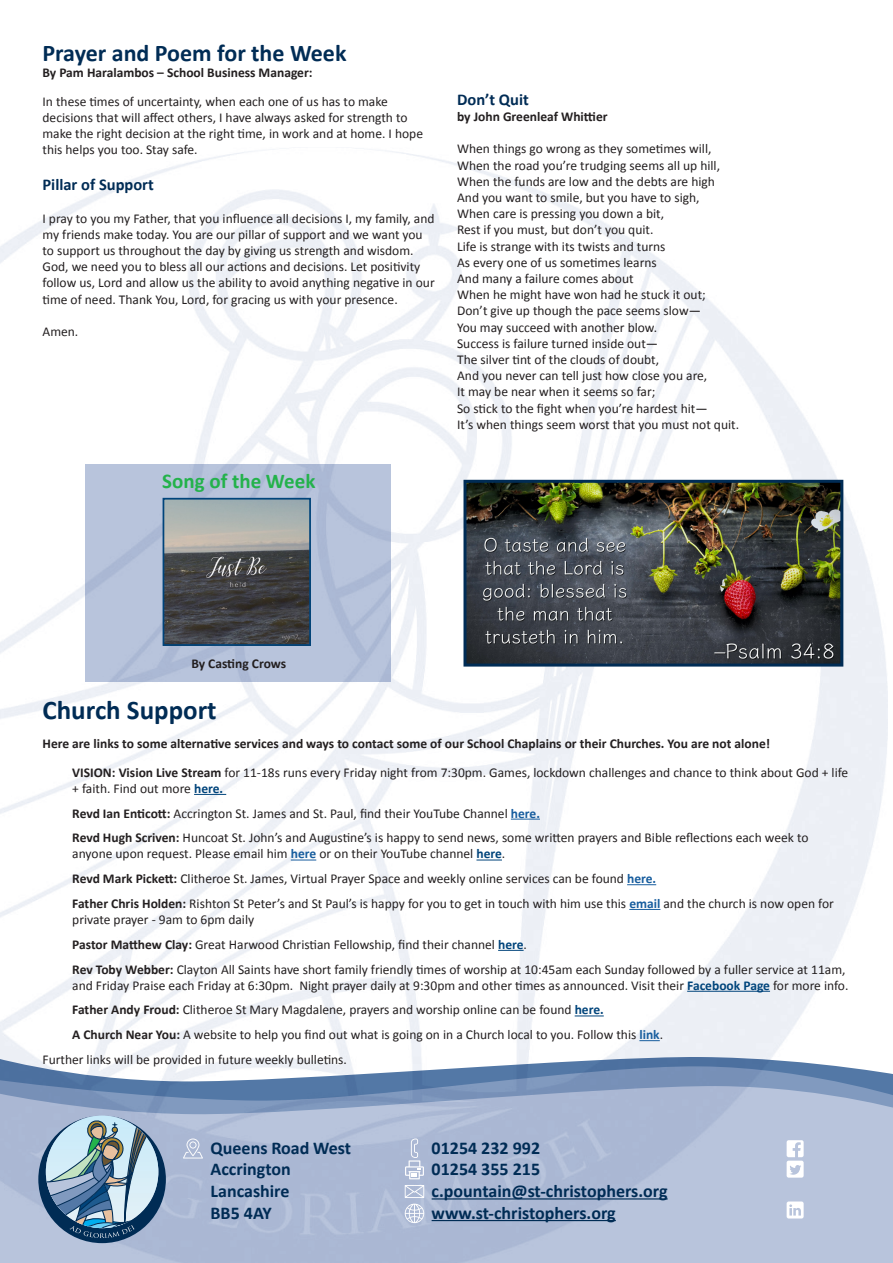
<style>
.page{position:relative;width:893px;height:1263px;background:#fff}
.page>*{position:absolute;margin:0;border:0;box-sizing:border-box;transform-origin:0 0}
.t1{font:700 27px "Calibri";color:#002c55}
.t2{font:700 24px "Calibri";color:#002c55}
.t3{font:700 21px "Calibri";color:#23b24b}
.t4{font:700 18px "Calibri";color:#002c55}
.t5{font:700 16.5px "Calibri";color:#002c55}
.t6{font:13.5px/16.2px "Calibri";color:#231f20}
.t7{font:700 13.5px "Calibri";color:#231f20}
.s1{font-weight:700}
.s2{font-weight:700;color:#00447b}
.s3{font-weight:700;color:#175d9e}
</style>
<div class="page">
<img style="left:0;top:149px;width:888px;height:1114px">
<hr style="left:194px;top:794px;width:32px;height:1px;background:#00447b">
<svg style="left:511px;top:819px;width:29px;height:1px"></svg>
<svg style="left:291px;top:859px;width:25px;height:1px"></svg>
<svg style="left:476px;top:859px;width:26px;height:1px"></svg>
<svg style="left:627px;top:884px;width:29px;height:1px"></svg>
<hr style="left:629px;top:909px;width:31px;height:1px;background:#175d9e">
<svg style="left:498px;top:950px;width:26px;height:1px"></svg>
<hr style="left:687px;top:991px;width:83px;height:1px;background:#00447b">
<svg style="left:575px;top:1015px;width:29px;height:1px"></svg>
<svg style="left:639px;top:1040px;width:21px;height:1px"></svg>
<svg style="left:38px;top:1115px;width:128px;height:128px;background:#849fb4"></svg>
<hr style="left:432px;top:1198px;width:236px;height:1px;background:#002c55">
<hr style="left:432px;top:1220px;width:184px;height:1px;background:#002c55">
<svg style="left:405px;top:1185px;width:19px;height:38px"></svg>
<svg style="left:405px;top:1138px;width:19px;height:41px"></svg>
<svg style="left:183px;top:1138px;width:20px;height:20px"></svg>
<svg style="left:787px;top:1140px;width:17px;height:38px"></svg>
<svg style="left:787px;top:1201px;width:17px;height:17px"></svg>
<img style="left:166px;top:501px;width:142px;height:142px">
<div style="left:163px;top:498px;width:148px;height:148px;border:2px solid #00447b"></div>
<img style="left:467px;top:484px;width:372px;height:178px">
<div style="left:463px;top:480px;width:380px;height:186px;border:3px solid #002c55"></div>
<p class="t2" style="left:43px;top:36px;width:306px">Prayer and Poem for the Week</p>
<p class="t7" style="left:43px;top:63px;width:271px">By Pam Haralambos – School Business Manager:</p>
<p class="t6" style="left:43px;top:93px;width:382px">In these times of uncertainty, when each one of us has to make decisions that will affect others, I have always asked for strength to make the right decision at the right time, in work and at home. I hope this helps you too. Stay safe.</p>
<p class="t5" style="left:43px;top:173px;width:113px">Pillar of Support</p>
<p class="t6" style="left:43px;top:210px;width:394px">I pray to you my Father, that you influence all decisions I, my family, and my friends make today. You are our pillar of support and we want you to support us throughout the day by giving us strength and wisdom.<br>God, we need you to bless all our actions and decisions. Let positivity follow us, Lord and allow us the ability to avoid anything negative in our time of need. Thank You, Lord, for gracing us with your presence.</p>
<p class="t6" style="left:43px;top:323px;width:37px">Amen.</p>
<p class="t3" style="left:162px;top:466px;width:155px">Song of the Week</p>
<p class="t5" style="left:457px;top:88px;width:73px">Don’t Quit</p>
<p class="t7" style="left:457px;top:107px;width:152px">by John Greenleaf Whittier</p>
<p class="t6" style="left:457px;top:140px;width:256px">When things go wrong as they sometimes will,</p>
<p class="t6" style="left:457px;top:157px;width:264px">When the road you’re trudging seems all up hill,</p>
<p class="t6" style="left:457px;top:173px;width:259px">When the funds are low and the debts are high</p>
<p class="t6" style="left:457px;top:189px;width:244px">And you want to smile, but you have to sigh,</p>
<p class="t6" style="left:457px;top:205px;width:209px">When care is pressing you down a bit,</p>
<p class="t6" style="left:457px;top:221px;width:198px">Rest if you must, but don’t you quit.</p>
<p class="t6" style="left:457px;top:238px;width:210px">Life is strange with its twists and turns</p>
<p class="t6" style="left:457px;top:254px;width:201px">As every one of us sometimes learns</p>
<p class="t6" style="left:457px;top:270px;width:178px">And many a failure comes about</p>
<p class="t6" style="left:457px;top:286px;width:250px">When he might have won had he stuck it out;</p>
<p class="t6" style="left:457px;top:302px;width:245px">Don’t give up though the pace seems slow—</p>
<p class="t6" style="left:457px;top:319px;width:201px">You may succeed with another blow.</p>
<p class="t6" style="left:457px;top:335px;width:203px">Success is failure turned inside out—</p>
<p class="t6" style="left:457px;top:351px;width:204px">The silver tint of the clouds of doubt,</p>
<p class="t6" style="left:457px;top:367px;width:252px">And you never can tell just how close you are,</p>
<p class="t6" style="left:457px;top:383px;width:200px">It may be near when it seems so far;</p>
<p class="t6" style="left:457px;top:400px;width:252px">So stick to the fight when you’re hardest hit—</p>
<p class="t6" style="left:457px;top:416px;width:284px">It’s when things seem worst that you must not quit.</p>
<p class="t7" style="left:191px;top:654px;width:96px">By Casting Crows</p>
<p class="t1" style="left:43px;top:691px;width:176px">Church Support</p>
<p class="t7" style="left:43px;top:734px;width:729px">Here are links to some alternative services and ways to contact some of our School Chaplains or their Churches. You are not alone!</p>
<p class="t6" style="left:72px;top:764px;width:777px"><span class="s1">VISION: Vision Live Stream</span> for 11-18s runs every Friday night from 7:30pm. Games, lockdown challenges and chance to think about God + life + faith. Find out more <span class="s2">here.</span></p>
<p class="t6" style="left:72px;top:805px;width:469px"><span class="s1">Revd Ian Enticott:</span> Accrington St. James and St. Paul, find their YouTube Channel <span class="s3">here.</span></p>
<p class="t6" style="left:72px;top:829px;width:738px"><span class="s1">Revd Hugh Scriven:</span> Huncoat St. John’s and Augustine’s is happy to send news, some written prayers and Bible reflections each week to anyone upon request. Please email him <span class="s3">here</span> or on their YouTube channel <span class="s2">here</span>.</p>
<p class="t6" style="left:72px;top:870px;width:585px"><span class="s1">Revd Mark Pickett:</span> Clitheroe St. James, Virtual Prayer Space and weekly online services can be found <span class="s3">here.</span></p>
<p class="t6" style="left:72px;top:895px;width:763px"><span class="s1">Father Chris Holden:</span> Rishton St Peter’s and St Paul’s is happy for you to get in touch with him use this <span class="s3">email</span> and the church is now open for private prayer - 9am to 6pm daily</p>
<p class="t6" style="left:72px;top:936px;width:456px"><span class="s1">Pastor Matthew Clay:</span> Great Harwood Christian Fellowship, find their channel <span class="s2">here</span>.</p>
<p class="t6" style="left:72px;top:960px;width:778px"><span class="s1">Rev Toby Webber:</span> Clayton All Saints have short family friendly times of worship at 10:45am each Sunday followed by a fuller service at 11am, and Friday Praise each Friday at 6:30pm. Night prayer daily at 9:30pm and other times as announced. Visit their <span class="s2">Facebook Page</span> for more info.</p>
<p class="t6" style="left:72px;top:1001px;width:533px"><span class="s1">Father Andy Froud:</span> Clitheroe St Mary Magdalene, prayers and worship online can be found <span class="s2">here.</span></p>
<p class="t6" style="left:72px;top:1026px;width:592px"><span class="s1">A Church Near You:</span> A website to help you find out what is going on in a Church local to you. Follow this <span class="s3">link</span>.</p>
<p class="t6" style="left:43px;top:1051px;width:306px">Further links will be provided in future weekly bulletins.</p>
<p class="t4" style="left:211px;top:1135px;width:142px">Queens Road West</p>
<p class="t4" style="left:211px;top:1156px;width:82px">Accrington</p>
<p class="t4" style="left:211px;top:1178px;width:80px">Lancashire</p>
<p class="t4" style="left:211px;top:1200px;width:63px">BB5 4AY</p>
<p class="t4" style="left:432px;top:1135px;width:110px">01254 232 992</p>
<p class="t4" style="left:432px;top:1156px;width:110px">01254 355 215</p>
<p class="t4" style="left:432px;top:1178px;width:237px">c.pountain@st-christophers.org</p>
<p class="t4" style="left:432px;top:1200px;width:186px">www.st-christophers.org</p>
</div>
